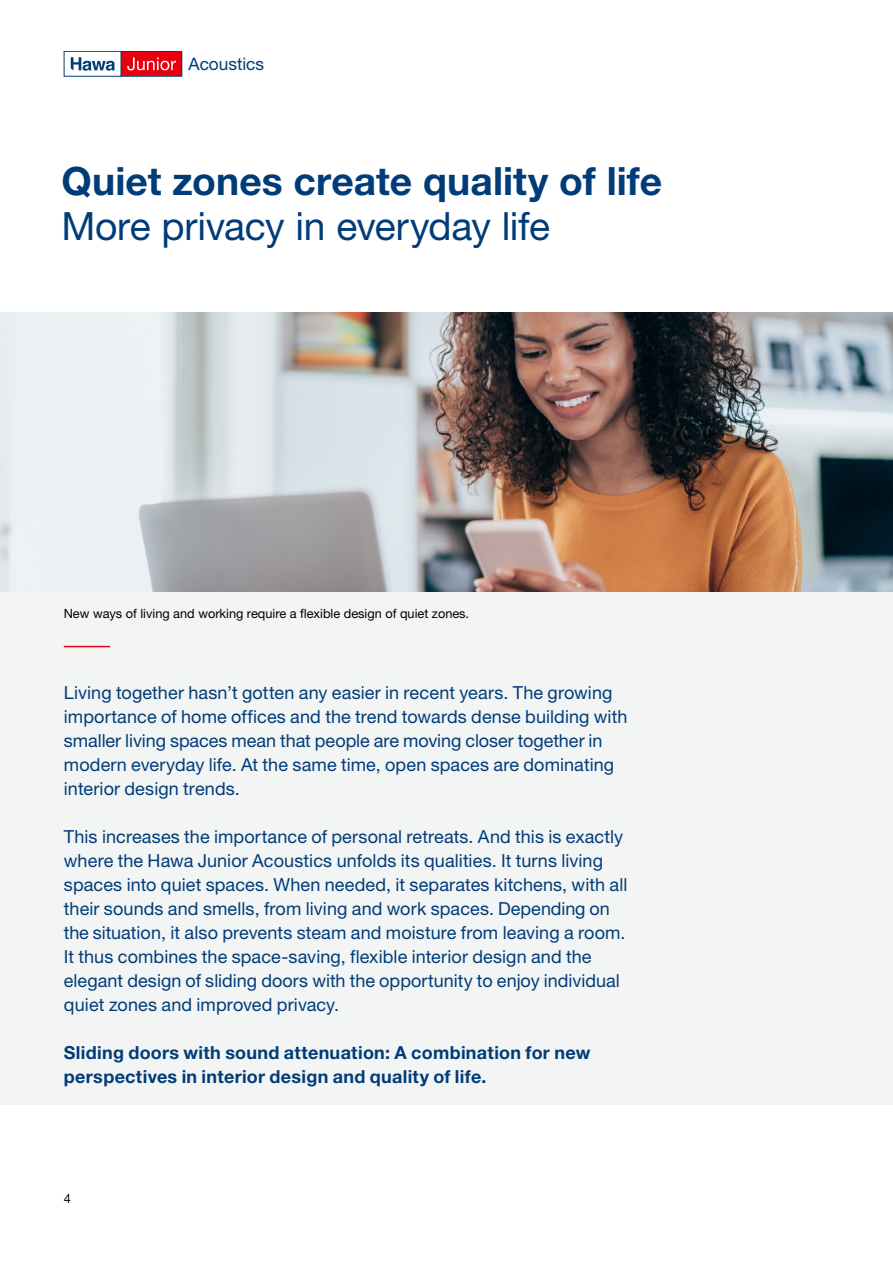
<style>
.page{position:relative;width:893px;height:1263px;background:#fff}
.page>*{position:absolute;margin:0;border:0;box-sizing:border-box;transform-origin:0 0}
.t1{font:700 39px "Helvetica Neue LT Std";color:#003c78}
.t2{font:39px "Helvetica Neue LT Std";letter-spacing:-.01em;color:#003c78}
.t3{font:18px/24px "Helvetica Neue LT Std";letter-spacing:.005em;color:#003c78}
.t4{font:700 18px/24px "Helvetica Neue LT Std";letter-spacing:.015em;color:#003c78}
.t5{font:17.25px "Helvetica Neue LT Std";color:#003c78}
.t6{font:12.75px "Helvetica Neue LT Std";color:#000}
</style>
<div class="page">
<div style="left:0;top:313px;width:893px;height:792px;background:#f3f4f4"></div>
<hr style="left:64px;top:646px;width:46px;height:1px;background:#e7000e">
<svg style="left:64px;top:51px;width:118px;height:26px"></svg>
<img style="left:0;top:313px;width:893px;height:278px">
<p class="t5" style="left:188px;top:54px;width:77px">Acoustics</p>
<h1 class="t1" style="left:61px;top:157px;width:602px">Quiet zones create quality of life</h1>
<h1 class="t2" style="left:61px;top:203px;width:490px">More privacy in everyday life</h1>
<p class="t6" style="left:64px;top:606px;width:407px">New ways of living and working require a flexible design of quiet zones.</p>
<p class="t3" style="left:64px;top:680px;width:565px">Living together hasn’t gotten any easier in recent years. The growing importance of home offices and the trend towards dense building with smaller living spaces mean that people are moving closer together in modern everyday life. At the same time, open spaces are dominating interior design trends.</p>
<p class="t3" style="left:64px;top:824px;width:565px">This increases the importance of personal retreats. And this is exactly where the Hawa Junior Acoustics unfolds its qualities. It turns living spaces into quiet spaces. When needed, it separates kitchens, with all their sounds and smells, from living and work spaces. Depending on the situation, it also prevents steam and moisture from leaving a room.<br>It thus combines the space-saving, flexible interior design and the elegant design of sliding doors with the opportunity to enjoy individual quiet zones and improved privacy.</p>
<p class="t4" style="left:64px;top:1040px;width:528px">Sliding doors with sound attenuation: A combination for new perspectives in interior design and quality of life.</p>
<p class="t6" style="left:64px;top:1191px;width:9px">4</p>
</div>
